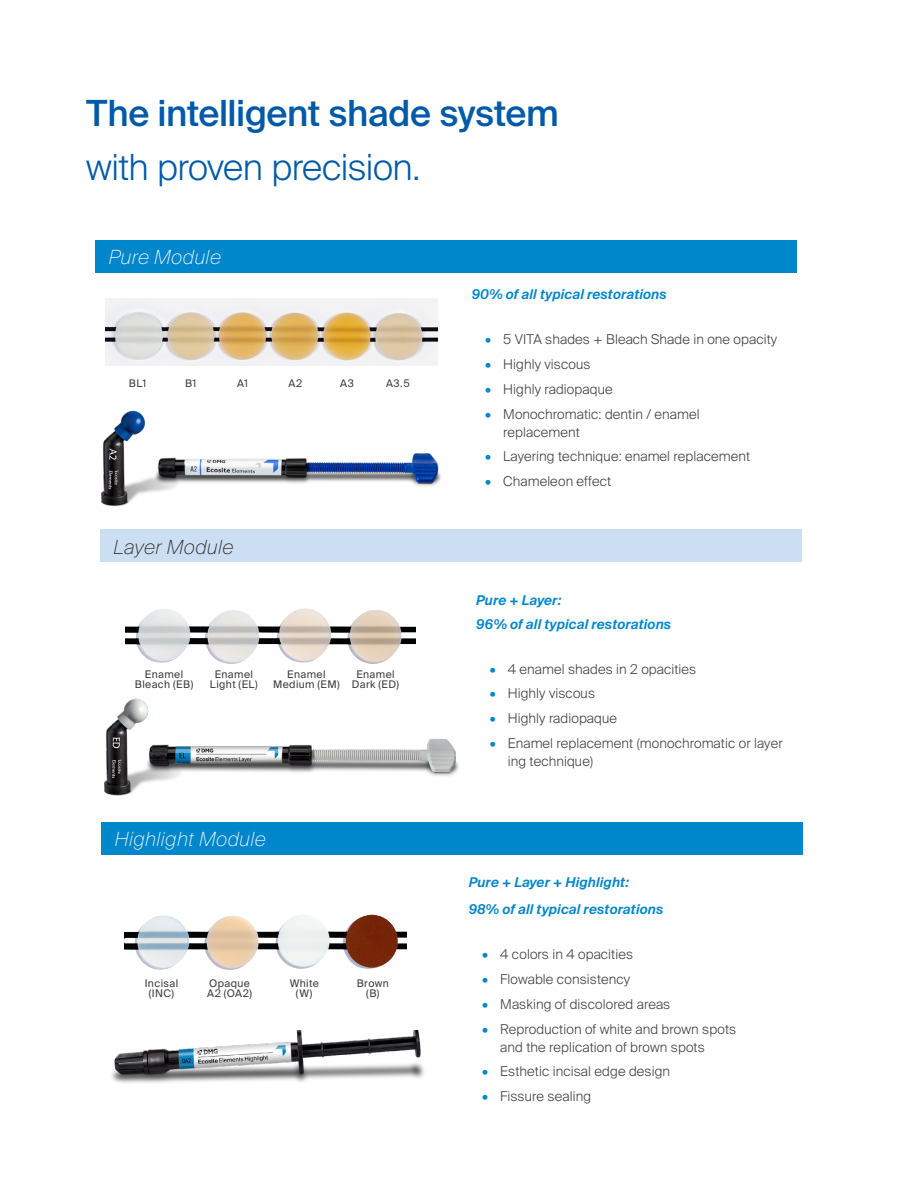
<style>
.page{position:relative;width:918px;height:1188px;background:#fff}
.page>*{position:absolute;margin:0;border:0;box-sizing:border-box;transform-origin:0 0}
._02_H2{font:500 36px/54px "Suisse Intl";letter-spacing:-.01em;color:#015aa8}
.t1{font:italic 100 19.5px "Suisse Intl";letter-spacing:.02em;color:#fff}
.t2{font:italic 100 19.5px "Suisse Intl";letter-spacing:.02em;color:#231f20}
.t3{font:300 13.5px/18px "Suisse Intl";letter-spacing:.01em;color:#3e3e3f}
.t4{font:italic 600 13.5px/24px "Suisse Intl";letter-spacing:.01em;color:#0086cb}
._01_Copy{font:10.5px/10.5px "Suisse Intl";letter-spacing:.035em;color:#3e3e3f;text-align:center}
.s1{font-weight:300}
.s2{color:#0086cb}
</style>
<div class="page">
<img style="left:105px;top:299px;width:332px;height:67px">
<div style="left:95px;top:240px;width:702px;height:33px;background:#0086cb"></div>
<div style="left:100px;top:530px;width:702px;height:32px;background:#ccdef1"></div>
<div style="left:101px;top:822px;width:702px;height:32px;background:#0086cb"></div>
<img style="left:101px;top:410px;width:44px;height:97px">
<img style="left:140px;top:437px;width:310px;height:93px">
<img style="left:111px;top:1030px;width:313px;height:53px">
<img style="left:104px;top:698px;width:40px;height:98px">
<img style="left:119px;top:702px;width:340px;height:94px">
<img style="left:126px;top:608px;width:289px;height:56px">
<img style="left:125px;top:914px;width:281px;height:56px">
<p class="_02_H2" style="left:86px;top:87px;width:474px">The intelligent shade system <span class="s1">with proven precision.</span></p>
<p class="t1" style="left:109px;top:246px;width:114px">Pure Module</p>
<p class="_01_Copy" style="left:129px;top:378px;width:19px">BL1</p>
<p class="_01_Copy" style="left:185px;top:378px;width:13px">B1</p>
<p class="_01_Copy" style="left:288px;top:378px;width:15px">A2</p>
<p class="_01_Copy" style="left:340px;top:378px;width:15px">A3</p>
<p class="_01_Copy" style="left:386px;top:378px;width:25px">A3.5</p>
<p class="_01_Copy" style="left:237px;top:378px;width:12px">A1</p>
<p class="t2" style="left:113px;top:535px;width:122px">Layer Module</p>
<p class="_01_Copy" style="left:135px;top:669px;width:60px">Enamel<br>Bleach (EB)</p>
<p class="_01_Copy" style="left:210px;top:669px;width:49px">Enamel<br>Light (EL)</p>
<p class="_01_Copy" style="left:273px;top:669px;width:68px">Enamel<br>Medium (EM)</p>
<p class="_01_Copy" style="left:352px;top:669px;width:49px">Enamel<br>Dark (ED)</p>
<p class="t1" style="left:115px;top:828px;width:153px">Highlight Module</p>
<p class="_01_Copy" style="left:145px;top:978px;width:35px">Incisal</p>
<p class="_01_Copy" style="left:149px;top:988px;width:27px">(INC)</p>
<p class="_01_Copy" style="left:207px;top:978px;width:47px;text-align:left">Opaque<br>A2 (OA2)</p>
<p class="_01_Copy" style="left:357px;top:978px;width:34px">Brown (B)</p>
<p class="_01_Copy" style="left:290px;top:978px;width:31px">White</p>
<p class="_01_Copy" style="left:296px;top:988px;width:18px">(W)</p>
<p class="t4" style="left:472px;top:283px;width:197px">90% of all typical restorations</p>
<p class="t3" style="left:485px;top:331px;width:293px"><span class="s2">•</span> 5 VITA shades + Bleach Shade in one opacity</p>
<p class="t3" style="left:485px;top:356px;width:107px"><span class="s2">•</span> Highly viscous</p>
<p class="t3" style="left:485px;top:380px;width:129px"><span class="s2">•</span> Highly radiopaque</p>
<p class="t3" style="left:503px;top:405px;width:198px;text-indent:-18px"><span class="s2">•</span> Monochromatic: dentin / enamel replacement</p>
<p class="t3" style="left:485px;top:448px;width:267px"><span class="s2">•</span> Layering technique: enamel replacement</p>
<p class="t3" style="left:485px;top:473px;width:127px"><span class="s2">•</span> Chameleon effect</p>
<p class="t4" style="left:476px;top:588px;width:196px">Pure + Layer:<br>96% of all typical restorations</p>
<p class="t3" style="left:490px;top:660px;width:208px"><span class="s2">•</span> 4 enamel shades in 2 opacities</p>
<p class="t3" style="left:490px;top:685px;width:107px"><span class="s2">•</span> Highly viscous</p>
<p class="t3" style="left:490px;top:710px;width:129px"><span class="s2">•</span> Highly radiopaque</p>
<p class="t3" style="left:508px;top:734px;width:276px;text-indent:-18px"><span class="s2">•</span> Enamel replacement (monochromatic or layer ing technique)</p>
<p class="t4" style="left:469px;top:869px;width:196px;line-height:27px">Pure + Layer + Highlight:<br>98% of all typical restorations</p>
<p class="t3" style="left:482px;top:946px;width:152px"><span class="s2">•</span> 4 colors in 4 opacities</p>
<p class="t3" style="left:482px;top:970px;width:149px"><span class="s2">•</span> Flowable consistency</p>
<p class="t3" style="left:482px;top:995px;width:190px"><span class="s2">•</span> Masking of discolored areas</p>
<p class="t3" style="left:500px;top:1020px;width:238px;text-indent:-18px"><span class="s2">•</span> Reproduction of white and brown spots and the replication of brown spots</p>
<p class="t3" style="left:482px;top:1063px;width:189px"><span class="s2">•</span> Esthetic incisal edge design</p>
<p class="t3" style="left:482px;top:1087px;width:110px"><span class="s2">•</span> Fissure sealing</p>
</div>
